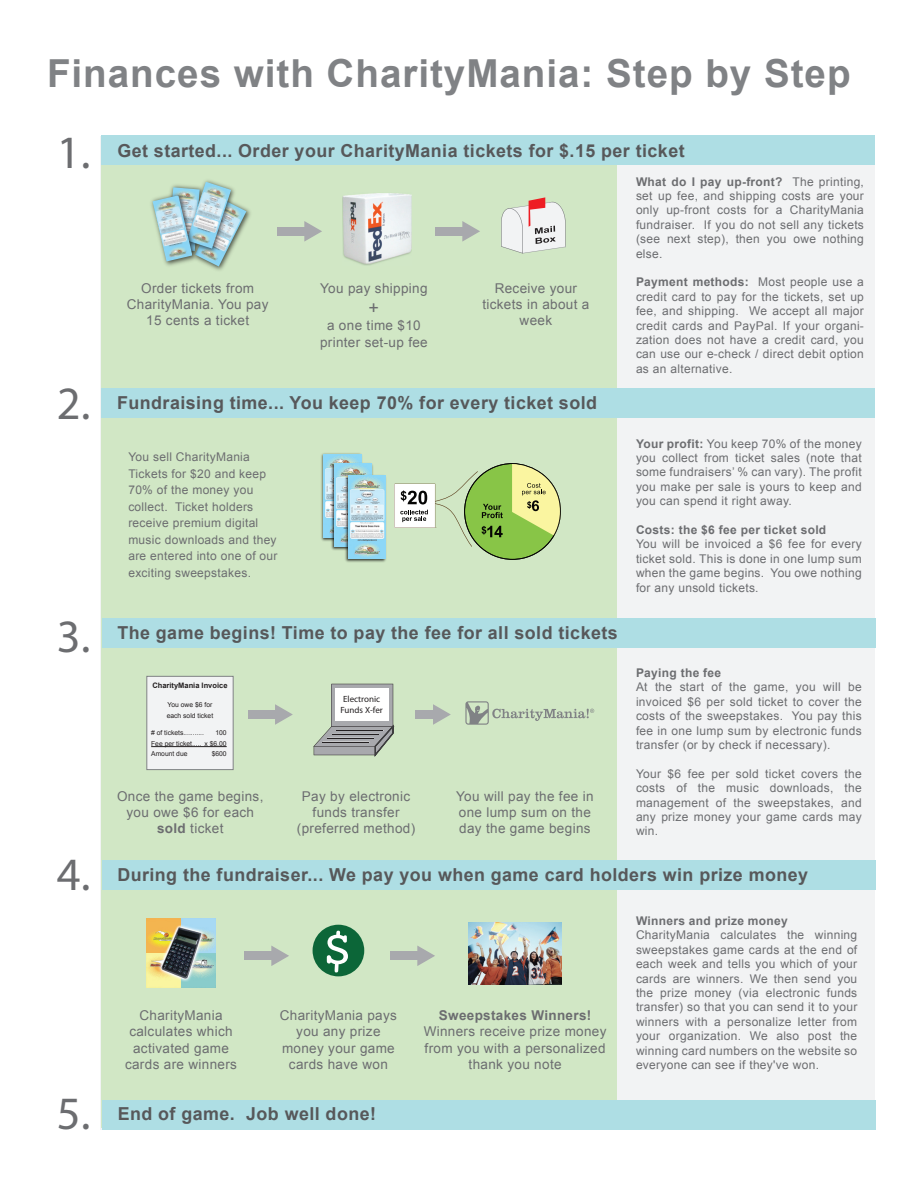
<style>
.page{position:relative;width:918px;height:1188px;background:#fff}
.page>*{position:absolute;margin:0;border:0;box-sizing:border-box;transform-origin:0 0}
.t1{font:53.1px "Courier";color:#fff}
.t2{font:46.5px "Myriad Pro";color:#6c6d70}
.t3{font:700 38.55px "Arial";letter-spacing:.025em;color:#808285}
.t4{font:18px "Arial";color:#6c6d70}
.t5{font:700 17.85px "Arial";letter-spacing:.025em;color:#57585a}
.t6{font:13.5px/16.2px "Arial";letter-spacing:.025em;color:#6c6d70;text-align:center}
.t7{font:700 13.5px "Arial";letter-spacing:.025em;color:#6c6d70}
.t8{font:12px/14.4px "Arial";letter-spacing:.025em;color:#6c6d70;text-align:justify}
.t9{font:700 12px "Arial";letter-spacing:.025em;color:#6c6d70}
.t10{font:9px/10.8px "Myriad Pro";color:#231f20}
.t11{font:700 7.5px "Arial";color:#231f20}
.t12{font:6.75px/10.5px "Arial";color:#231f20}
.s1{font-weight:700}
</style>
<div class="page">
<div style="left:101px;top:136px;width:774px;height:994px;background:#f2f3f4"></div>
<div style="left:101px;top:136px;width:515px;height:992px;background:#d1e7c5"></div>
<div style="left:102px;top:388px;width:773px;height:29px;background:#aedee4"></div>
<div style="left:101px;top:136px;width:773px;height:29px;background:#aedee4"></div>
<div style="left:313px;top:925px;width:51px;height:51px;background:#0c6638;border-radius:50%"></div>
<div style="left:102px;top:619px;width:773px;height:29px;background:#aedee4"></div>
<div style="left:102px;top:1100px;width:773px;height:29px;background:#aedee4"></div>
<div style="left:102px;top:860px;width:773px;height:29px;background:#aedee4"></div>
<img style="left:321px;top:453px;width:41px;height:88px">
<img style="left:324px;top:454px;width:37px;height:83px">
<img style="left:330px;top:461px;width:43px;height:89px">
<img style="left:334px;top:464px;width:38px;height:83px">
<img style="left:343px;top:473px;width:43px;height:89px">
<img style="left:348px;top:476px;width:37px;height:83px">
<svg style="left:395px;top:463px;width:166px;height:97px"></svg>
<div style="left:244px;top:952px;width:31px;height:8px;background:#a8a9ad"></div>
<svg style="left:271px;top:946px;width:18px;height:20px"></svg>
<div style="left:390px;top:952px;width:31px;height:8px;background:#a8a9ad"></div>
<svg style="left:417px;top:946px;width:18px;height:20px"></svg>
<div style="left:277px;top:227px;width:31px;height:9px;background:#a8a9ad"></div>
<svg style="left:304px;top:221px;width:18px;height:21px"></svg>
<div style="left:435px;top:227px;width:31px;height:9px;background:#a8a9ad"></div>
<svg style="left:462px;top:221px;width:18px;height:21px"></svg>
<div style="left:248px;top:710px;width:30px;height:9px;background:#a8a9ad"></div>
<svg style="left:275px;top:704px;width:18px;height:21px"></svg>
<div style="left:415px;top:710px;width:21px;height:9px;background:#a8a9ad"></div>
<svg style="left:433px;top:704px;width:18px;height:21px"></svg>
<img style="left:342px;top:193px;width:69px;height:73px">
<img style="left:209px;top:208px;width:42px;height:63px">
<img style="left:200px;top:204px;width:46px;height:62px">
<img style="left:172px;top:185px;width:36px;height:74px">
<img style="left:181px;top:180px;width:58px;height:76px">
<img style="left:187px;top:182px;width:44px;height:67px">
<img style="left:151px;top:190px;width:49px;height:76px">
<img style="left:153px;top:195px;width:39px;height:66px">
<img style="left:469px;top:922px;width:93px;height:63px">
<svg style="left:465px;top:701px;width:129px;height:24px"></svg>
<img style="left:147px;top:918px;width:69px;height:69px">
<svg style="left:501px;top:197px;width:65px;height:57px"></svg>
<svg style="left:313px;top:684px;width:81px;height:72px"></svg>
<hr style="left:337px;top:730px;width:46px;height:1px;background:#231f20">
<hr style="left:332px;top:734px;width:47px;height:1px;background:#231f20">
<hr style="left:327px;top:738px;width:47px;height:1px;background:#231f20">
<hr style="left:323px;top:742px;width:46px;height:1px;background:#231f20">
<div style="left:335px;top:688px;width:54px;height:32px;background:#fff"></div>
<div style="left:146px;top:676px;width:88px;height:94px;background:#f2f3f4;border:1px solid #808285"></div>
<hr style="left:151px;top:746px;width:76px;height:1px;background:#231f20">
<h3 class="t3" style="left:47px;top:48px;width:805px">Finances with CharityMania: Step by Step</h3>
<h2 class="t2" style="left:57px;top:124px;width:35px">1.</h2>
<h2 class="t2" style="left:57px;top:374px;width:35px">2.</h2>
<h2 class="t2" style="left:57px;top:607px;width:35px">3.</h2>
<h3 class="t5" style="left:117px;top:139px;width:569px">Get started... Order your CharityMania tickets for $.15 per ticket</h3>
<p class="t6" style="left:127px;top:280px;width:143px">Order tickets from<br>CharityMania. You pay<br>15 cents a ticket</p>
<p class="t6" style="left:320px;top:280px;width:109px">You pay shipping</p>
<h3 class="t4" style="left:369px;top:296px;width:12px">+</h3>
<p class="t6" style="left:320px;top:318px;width:109px">a one time $10 printer set-up fee</p>
<p class="t6" style="left:482px;top:280px;width:109px">Receive your tickets in about a week</p>
<h3 class="t5" style="left:117px;top:391px;width:481px">Fundraising time... You keep 70% for every ticket sold</h3>
<p class="t8" style="left:128px;top:449px;width:151px;line-height:16.5px;text-align:left">You sell CharityMania<br>Tickets for $20 and keep<br>70% of the money you collect. Ticket holders receive premium digital music downloads and they are entered into one of our exciting sweepstakes.</p>
<h3 class="t5" style="left:117px;top:621px;width:502px">The game begins! Time to pay the fee for all sold tickets</h3>
<p class="t11" style="left:152px;top:680px;width:77px">CharityMania Invoice</p>
<p class="t12" style="left:167px;top:700px;width:48px">You owe $6 for each sold ticket</p>
<p class="t12" style="left:151px;top:728px;width:54px"># of tickets...........</p>
<p class="t12" style="left:151px;top:728px;width:77px;text-align:justify;text-indent:64px">100<br>Fee per ticket..... x $6.00<br>Amount due</p>
<p class="t12" style="left:212px;top:749px;width:17px">$600</p>
<p class="t6" style="left:117px;top:788px;width:148px">Once the game begins, you owe $6 for each <span class="s1">sold</span> ticket</p>
<p class="t10" style="left:341px;top:694px;width:44px">Electronic<br>Funds X-fer</p>
<p class="t6" style="left:297px;top:788px;width:120px">Pay by electronic funds transfer (preferred method)</p>
<p class="t6" style="left:456px;top:788px;width:139px;text-align:left">You will pay the fee in one lump sum on the day the game begins</p>
<p class="t8" style="left:636px;top:174px;width:229px"><span class="s1">What do I pay up-front?</span> The printing, set up fee, and shipping costs are your only up-front costs for a CharityMania fundraiser. If you do not sell any tickets (see next step), then you owe nothing else.</p>
<p class="t8" style="left:636px;top:275px;width:229px"><span class="s1">Payment methods:</span> Most people use a credit card to pay for the tickets, set up fee, and shipping. We accept all major credit cards and PayPal. If your organi&shy;zation does not have a credit card, you can use our e-check / direct debit option as an alternative.</p>
<p class="t8" style="left:636px;top:436px;width:227px"><span class="s1">Your profit:</span> You keep 70% of the money you collect from ticket sales (note that some fundraisers’ % can vary). The profit you make per sale is yours to keep and you can spend it right away.</p>
<p class="t9" style="left:636px;top:522px;width:192px">Costs: the $6 fee per ticket sold</p>
<p class="t8" style="left:636px;top:537px;width:227px">You will be invoiced a $6 fee for every ticket sold. This is done in one lump sum when the game begins. You owe nothing for any unsold tickets.</p>
<p class="t9" style="left:636px;top:665px;width:87px">Paying the fee</p>
<p class="t8" style="left:636px;top:680px;width:227px">At the start of the game, you will be invoiced $6 per sold ticket to cover the costs of the sweepstakes. You pay this fee in one lump sum by electronic funds transfer (or by check if necessary).</p>
<p class="t8" style="left:636px;top:767px;width:227px">Your $6 fee per sold ticket covers the costs of the music downloads, the management of the sweepstakes, and any prize money your game cards may win.</p>
<h2 class="t2" style="left:57px;top:846px;width:35px">4.</h2>
<h3 class="t5" style="left:117px;top:863px;width:692px">During the fundraiser... We pay you when game card holders win prize money</h3>
<h2 class="t2" style="left:57px;top:1085px;width:35px">5.</h2>
<h1 class="t1" style="left:322px;top:908px;width:33px">$</h1>
<p class="t6" style="left:125px;top:1007px;width:113px">CharityMania calculates which activated game cards are winners</p>
<p class="t6" style="left:280px;top:1007px;width:119px">CharityMania pays you any prize money your game cards have won</p>
<p class="t7" style="left:439px;top:1006px;width:154px">Sweepstakes Winners!</p>
<p class="t6" style="left:424px;top:1024px;width:184px">Winners receive prize money from you with a personalized thank you note</p>
<h3 class="t5" style="left:118px;top:1101px;width:260px">End of game. Job well done!</h3>
<p class="t9" style="left:636px;top:913px;width:153px">Winners and prize money</p>
<p class="t8" style="left:636px;top:928px;width:223px">CharityMania calculates the winning sweepstakes game cards at the end of each week and tells you which of your cards are winners. We then send you the prize money (via electronic funds transfer) so that you can send it to your winners with a personalize letter from your organization. We also post the winning card numbers on the website so everyone can see if they've won.</p>
</div>
